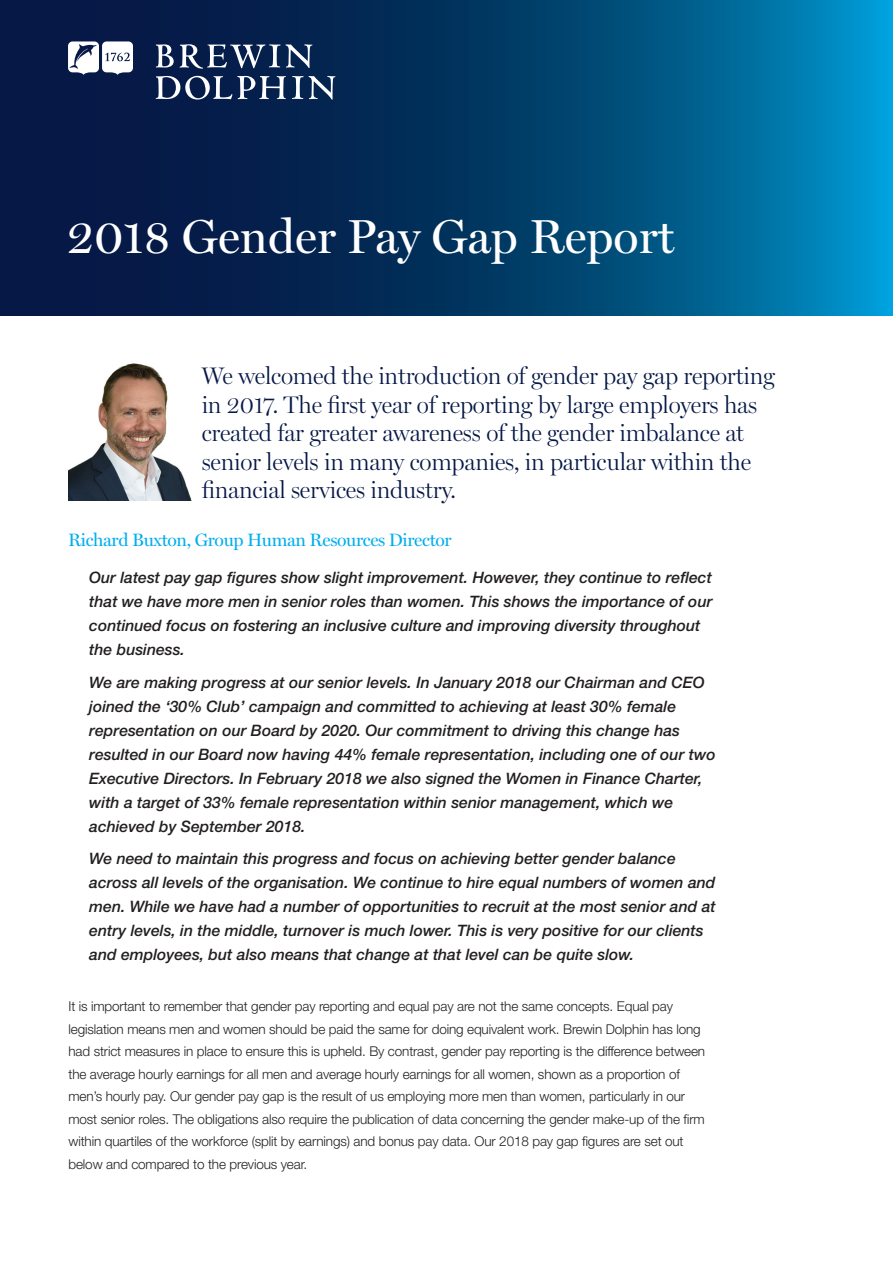
<style>
.page{position:relative;width:893px;height:1263px;background:#fff}
.page>*{position:absolute;margin:0;border:0;box-sizing:border-box;transform-origin:0 0}
._00_Main_heading{font:48px "Miller Display";color:#fff}
.Intro{font:300 24px/28.5px "Miller Display";letter-spacing:-.01em;color:#061846}
.Quote_name{font:18px "Miller Display";letter-spacing:-.02em;color:#00aeef}
.Body_copy_9pt{font:italic 500 15.75px/24px "Helvetica Neue LT Std";color:#231f20}
.Body_copy_9pt-2{font:300 13.5px/22.5px "Helvetica Neue LT Std";letter-spacing:-.01em;color:#231f20}
</style>
<div class="page">
<svg style="left:0;top:0;width:893px;height:316px;background:#02406e"></svg>
<svg style="left:68px;top:41px;width:65px;height:34px"></svg>
<svg style="left:156px;top:44px;width:18px;height:24px"></svg>
<svg style="left:180px;top:44px;width:100px;height:25px"></svg>
<svg style="left:286px;top:44px;width:26px;height:24px"></svg>
<svg style="left:156px;top:76px;width:130px;height:24px"></svg>
<svg style="left:292px;top:76px;width:11px;height:23px"></svg>
<svg style="left:309px;top:76px;width:26px;height:23px"></svg>
<img style="left:68px;top:363px;width:124px;height:137px">
<p class="_00_Main_heading" style="left:66px;top:208px;width:610px">2018 Gender Pay Gap Report</p>
<p class="Intro" style="left:202px;top:361px;width:575px">We welcomed the introduction of gender pay gap reporting in 2017. The first year of reporting by large employers has created far greater awareness of the gender imbalance at senior levels in many companies, in particular within the financial services industry.</p>
<p class="Quote_name" style="left:68px;top:529px;width:385px">Richard Buxton, Group Human Resources Director</p>
<p class="Body_copy_9pt" style="left:89px;top:565px;width:625px">Our latest pay gap figures show slight improvement. However, they continue to reflect that we have more men in senior roles than women. This shows the importance of our continued focus on fostering an inclusive culture and improving diversity throughout the business.</p>
<p class="Body_copy_9pt" style="left:89px;top:670px;width:628px">We are making progress at our senior levels. In January 2018 our Chairman and CEO joined the ‘30% Club’ campaign and committed to achieving at least 30% female representation on our Board by 2020. Our commitment to driving this change has resulted in our Board now having 44% female representation, including one of our two Executive Directors. In February 2018 we also signed the Women in Finance Charter, with a target of 33% female representation within senior management, which we achieved by September 2018.</p>
<p class="Body_copy_9pt" style="left:89px;top:846px;width:628px">We need to maintain this progress and focus on achieving better gender balance across all levels of the organisation. We continue to hire equal numbers of women and men. While we have had a number of opportunities to recruit at the most senior and at entry levels, in the middle, turnover is much lower. This is very positive for our clients and employees, but also means that change at that level can be quite slow.</p>
<p class="Body_copy_9pt-2" style="left:68px;top:995px;width:638px">It is important to remember that gender pay reporting and equal pay are not the same concepts. Equal pay legislation means men and women should be paid the same for doing equivalent work. Brewin Dolphin has long had strict measures in place to ensure this is upheld. By contrast, gender pay reporting is the difference between the average hourly earnings for all men and average hourly earnings for all women, shown as a proportion of men’s hourly pay. Our gender pay gap is the result of us employing more men than women, particularly in our most senior roles. The obligations also require the publication of data concerning the gender make-up of the firm within quartiles of the workforce (split by earnings) and bonus pay data. Our 2018 pay gap figures are set out below and compared to the previous year.</p>
</div>
